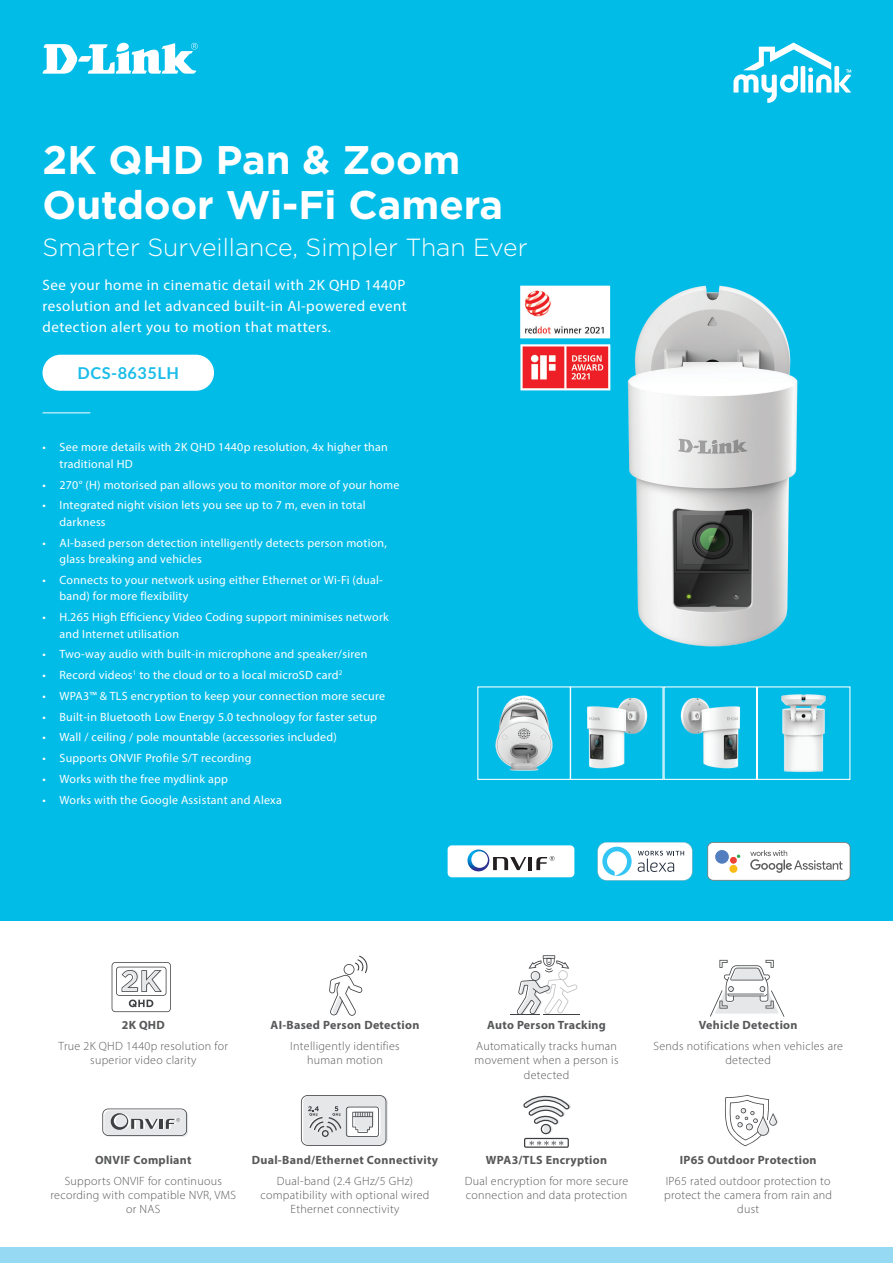
<style>
.page{position:relative;width:893px;height:1263px;background:#fff}
.page>*{position:absolute;margin:0;border:0;box-sizing:border-box;transform-origin:0 0}
.t1{font:700 39.9px/44.4px "Gotham";color:#fff}
.t2{font:300 24.75px "Gotham";color:#fff}
.t3{font:700 16.35px "Lato";letter-spacing:.03em;color:#1abde9}
.t4{font:15px/21px "Myriad Pro";letter-spacing:.035em;color:#fff;text-align:justify}
.t5{font:12px/16.5px "Myriad Pro";letter-spacing:.02em;color:#fff}
.t6{font:300 12px/14.4px "Myriad Pro";letter-spacing:.025em;color:#57585a;text-align:center}
.t7{font:700 12px "Myriad Pro";letter-spacing:.025em;color:#57585a}
</style>
<div class="page">
<div style="left:0;top:0;width:893px;height:921px;background:#02bce8"></div>
<svg style="left:733px;top:43px;width:118px;height:60px"></svg>
<hr style="left:43px;top:412px;width:47px;height:1px;background:#fff">
<div style="left:43px;top:355px;width:171px;height:36px;background:#fff;border-radius:18px"></div>
<svg style="left:42px;top:42px;width:156px;height:32px"></svg>
<img style="left:520px;top:285px;width:278px;height:362px">
<div style="left:0;top:1248px;width:893px;height:15px;background:#95d9f3"></div>
<img style="left:495px;top:695px;width:58px;height:76px">
<img style="left:587px;top:697px;width:61px;height:72px">
<div style="left:570px;top:686px;width:93px;height:94px;border:1px solid #fff"></div>
<img style="left:680px;top:697px;width:61px;height:72px">
<div style="left:663px;top:686px;width:94px;height:94px;border:1px solid #fff"></div>
<img style="left:781px;top:694px;width:45px;height:78px">
<div style="left:757px;top:686px;width:93px;height:94px;border:1px solid #fff"></div>
<svg style="left:597px;top:842px;width:96px;height:39px"></svg>
<div style="left:448px;top:845px;width:126px;height:32px;background:#fff;border-radius:4px"></div>
<hr style="left:528px;top:857px;width:4px;height:13px;background:#231f20">
<svg style="left:467px;top:849px;width:59px;height:22px"></svg>
<svg style="left:536px;top:856px;width:18px;height:14px"></svg>
<svg style="left:707px;top:842px;width:143px;height:39px"></svg>
<div style="left:730px;top:857px;width:7px;height:7px;background:#eb4234;border-radius:50%"></div>
<div style="left:729px;top:865px;width:8px;height:8px;background:#f9bc15;border-radius:50%"></div>
<div style="left:715px;top:850px;width:14px;height:14px;background:#527dbf;border-radius:50%"></div>
<svg style="left:725px;top:1095px;width:53px;height:51px"></svg>
<svg style="left:523px;top:1095px;width:48px;height:53px"></svg>
<svg style="left:112px;top:962px;width:59px;height:50px"></svg>
<svg style="left:329px;top:956px;width:39px;height:60px"></svg>
<hr style="left:510px;top:1014px;width:30px;height:1px;background:#3f4043">
<hr style="left:544px;top:1014px;width:36px;height:1px;background:#3f4043">
<hr style="left:543px;top:955px;width:12px;height:4px;background:#7b7b7d">
<svg style="left:516px;top:956px;width:61px;height:59px"></svg>
<svg style="left:710px;top:960px;width:74px;height:57px"></svg>
<svg style="left:102px;top:1108px;width:86px;height:29px"></svg>
<svg style="left:301px;top:1095px;width:87px;height:51px"></svg>
<h1 class="t1" style="left:43px;top:138px;width:462px">2K QHD Pan &amp; Zoom<br>Outdoor Wi-Fi Camera</h1>
<h2 class="t2" style="left:43px;top:232px;width:487px">Smarter Surveillance, Simpler Than Ever</h2>
<p class="t4" style="left:43px;top:274px;width:366px">See your home in cinematic detail with 2K QHD 1440P resolution and let advanced built-in AI-powered event detection alert you to motion that matters.</p>
<h3 class="t3" style="left:78px;top:361px;width:103px">DCS-8635LH</h3>
<p class="t5" style="left:60px;top:439px;width:330px;text-indent:-17px">• See more details with 2K QHD 1440p resolution, 4x higher than traditional HD</p>
<p class="t5" style="left:43px;top:476px;width:358px">• 270° (H) motorised pan allows you to monitor more of your home</p>
<p class="t5" style="left:60px;top:497px;width:308px;text-indent:-17px">• Integrated night vision lets you see up to 7 m, even in total darkness</p>
<p class="t5" style="left:60px;top:534px;width:329px;text-indent:-17px">• AI-based person detection intelligently detects person motion, glass breaking and vehicles</p>
<p class="t5" style="left:60px;top:571px;width:325px;text-indent:-17px">• Connects to your network using either Ethernet or Wi-Fi (dual&shy;band) for more flexibility</p>
<p class="t5" style="left:60px;top:608px;width:331px;text-indent:-17px">• H.265 High Efficiency Video Coding support minimises network and Internet utilisation</p>
<p class="t5" style="left:43px;top:646px;width:326px">• Two-way audio with built-in microphone and speaker/siren</p>
<p class="t5" style="left:43px;top:667px;width:301px">• Record videos<sup>1</sup> to the cloud or to a local microSD card<sup>2</sup></p>
<p class="t5" style="left:43px;top:687px;width:344px">• WPA3™ &amp; TLS encryption to keep your connection more secure</p>
<p class="t5" style="left:43px;top:708px;width:336px">• Built-in Bluetooth Low Energy 5.0 technology for faster setup</p>
<p class="t5" style="left:43px;top:729px;width:296px">• Wall / ceiling / pole mountable (accessories included)</p>
<p class="t5" style="left:43px;top:750px;width:211px">• Supports ONVIF Profile S/T recording</p>
<p class="t5" style="left:43px;top:770px;width:187px">• Works with the free mydlink app</p>
<p class="t5" style="left:43px;top:791px;width:241px">• Works with the Google Assistant and Alexa</p>
<p class="t7" style="left:122px;top:1017px;width:45px">2K QHD</p>
<p class="t7" style="left:270px;top:1017px;width:150px">AI-Based Person Detection</p>
<p class="t7" style="left:487px;top:1017px;width:120px">Auto Person Tracking</p>
<p class="t7" style="left:699px;top:1017px;width:100px">Vehicle Detection</p>
<p class="t6" style="left:59px;top:1039px;width:171px">True 2K QHD 1440p resolution for superior video clarity</p>
<p class="t6" style="left:290px;top:1039px;width:111px">Intelligently identifies human motion</p>
<p class="t6" style="left:475px;top:1039px;width:145px">Automatically tracks human movement when a person is detected</p>
<p class="t6" style="left:653px;top:1039px;width:191px">Sends notifications when vehicles are detected</p>
<p class="t7" style="left:95px;top:1152px;width:98px">ONVIF Compliant</p>
<p class="t7" style="left:252px;top:1152px;width:188px">Dual-Band/Ethernet Connectivity</p>
<p class="t7" style="left:486px;top:1152px;width:123px">WPA3/TLS Encryption</p>
<p class="t7" style="left:680px;top:1152px;width:138px">IP65 Outdoor Protection</p>
<p class="t6" style="left:51px;top:1173px;width:187px">Supports ONVIF for continuous recording with compatible NVR, VMS or NAS</p>
<p class="t6" style="left:260px;top:1173px;width:170px">Dual-band (2.4 GHz/5 GHz) compatibility with optional wired<br>Ethernet connectivity</p>
<p class="t6" style="left:465px;top:1173px;width:165px;text-align:left">Dual encryption for more secure connection and data protection</p>
<p class="t6" style="left:664px;top:1173px;width:169px">IP65 rated outdoor protection to protect the camera from rain and dust</p>
</div>
